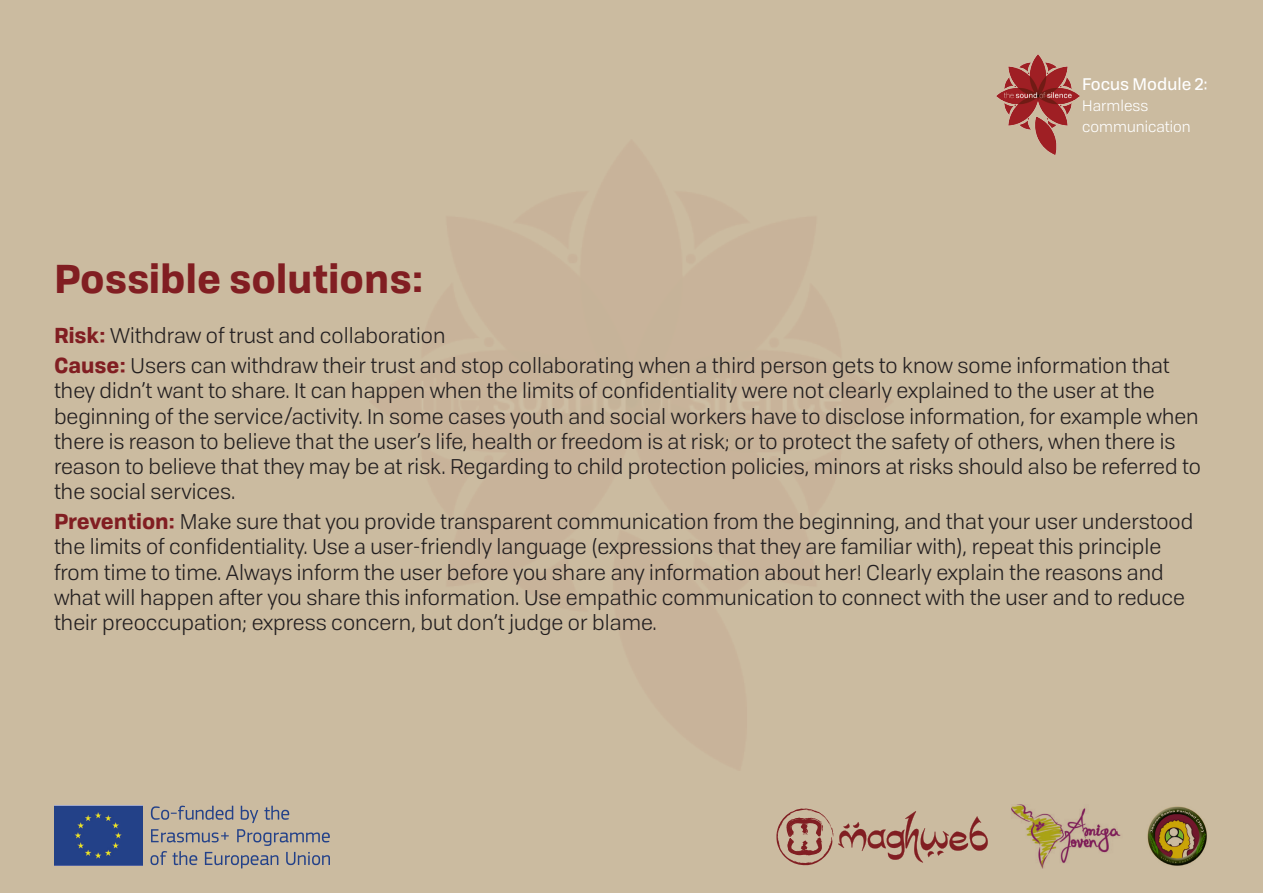
<style>
.page{position:relative;width:1263px;height:893px;background:#cbbba0}
.page>*{position:absolute;margin:0;border:0;box-sizing:border-box;transform-origin:0 0}
.Stile_di_paragrafo_1{font:700 39px "Tofino Personal";color:#811e22}
.Stile_di_paragrafo_1-2{font:21px/25.2px "Tofino Personal";color:#231f20}
.t1{font:16.5px "Tofino Personal";color:#fff}
.t2{font:15px/21px "Tofino Personal";color:#fff}
.s1{font-weight:700;color:#811e22}
</style>
<div class="page">
<img style="left:996px;top:54px;width:83px;height:100px">
<img style="left:1147px;top:806px;width:60px;height:60px">
<img style="left:1011px;top:805px;width:110px;height:64px">
<svg style="left:151px;top:806px;width:82px;height:14px"></svg>
<svg style="left:241px;top:806px;width:17px;height:17px"></svg>
<svg style="left:264px;top:806px;width:25px;height:14px"></svg>
<svg style="left:151px;top:829px;width:78px;height:13px"></svg>
<svg style="left:237px;top:829px;width:93px;height:17px"></svg>
<svg style="left:150px;top:851px;width:47px;height:14px"></svg>
<svg style="left:205px;top:852px;width:73px;height:16px"></svg>
<svg style="left:286px;top:852px;width:44px;height:13px"></svg>
<div style="left:54px;top:806px;width:89px;height:59px;background:#234188"></div>
<svg style="left:776px;top:808px;width:212px;height:58px"></svg>
<p class="t1" style="left:1082px;top:71px;width:127px">Focus Module 2:</p>
<p class="t2" style="left:1082px;top:94px;width:110px">Harmless communication</p>
<p class="Stile_di_paragrafo_1" style="left:54px;top:246px;width:371px">Possible solutions:</p>
<p class="Stile_di_paragrafo_1-2" style="left:54px;top:322px;width:393px"><span class="s1">Risk:</span> Withdraw of trust and collaboration</p>
<p class="Stile_di_paragrafo_1-2" style="left:54px;top:352px;width:1148px"><span class="s1">Cause:</span> Users can withdraw their trust and stop collaborating when a third person gets to know some information that they didn’t want to share. It can happen when the limits of confidentiality were not clearly explained to the user at the beginning of the service/activity. In some cases youth and social workers have to disclose information, for example when there is reason to believe that the user’s life, health or freedom is at risk; or to protect the safety of others, when there is reason to believe that they may be at risk. Regarding to child protection policies, minors at risks should also be referred to the social services.</p>
<p class="Stile_di_paragrafo_1-2" style="left:54px;top:508px;width:1141px"><span class="s1">Prevention:</span> Make sure that you provide transparent communication from the beginning, and that your user understood the limits of confidentiality. Use a user-friendly language (expressions that they are familiar with), repeat this principle from time to time. Always inform the user before you share any information about her! Clearly explain the reasons and what will happen after you share this information. Use empathic communication to connect with the user and to reduce their preoccupation; express concern, but don’t judge or blame.</p>
</div>
